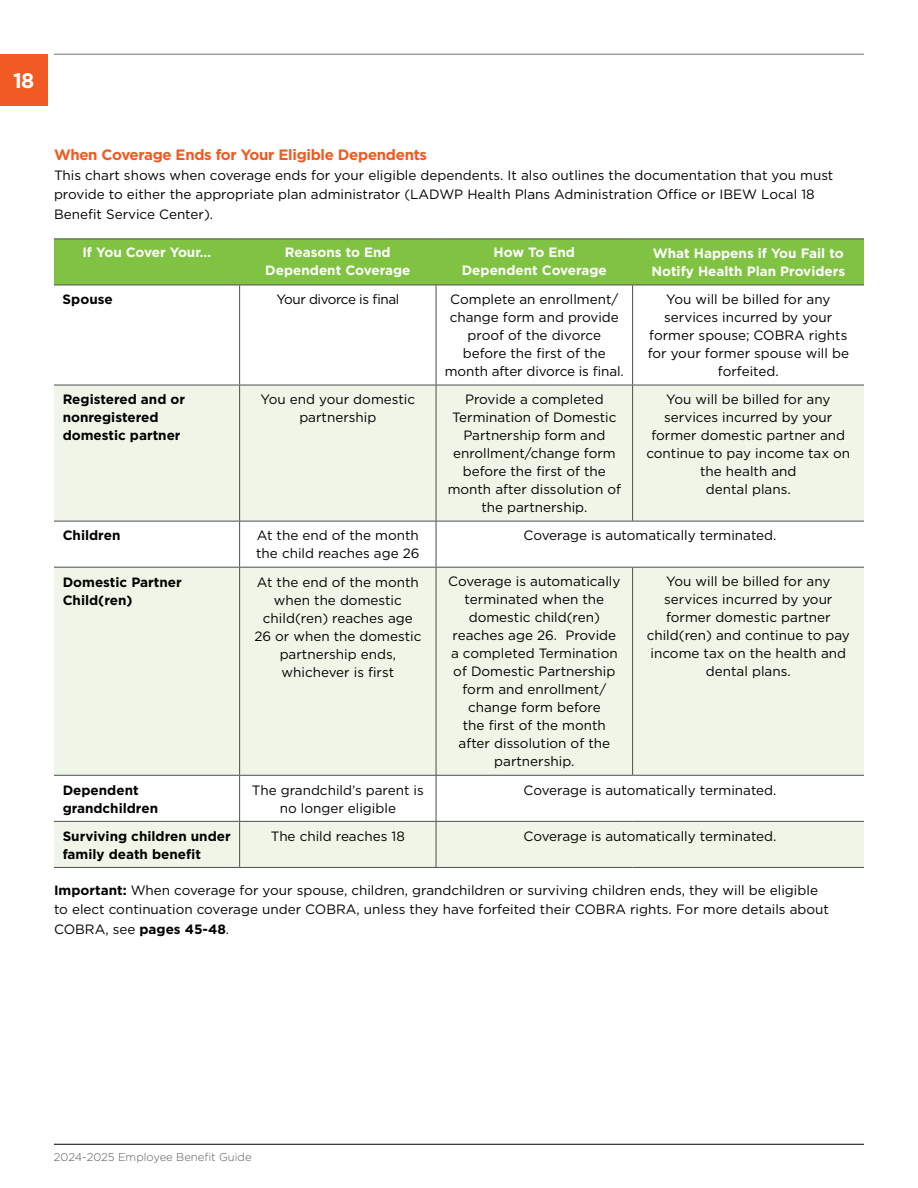
<style>
.page{position:relative;width:918px;height:1188px;background:#fff}
.page>*{position:absolute;margin:0;border:0;box-sizing:border-box;transform-origin:0 0}
.t1{font:700 21px "Gotham";color:#fff}
.t2{font:700 15px "Gotham";letter-spacing:-.02em;color:#f15a22}
.t3{font:13.5px/18px "Gotham";color:#000;text-align:center}
.t4{font:700 13.5px/18px "Gotham";color:#000}
.t5{font:700 13.5px/18px "Gotham";color:#fff;text-align:center}
.t6{font:13.5px "Gotham";letter-spacing:-.03em;color:#000}
.t7{font:300 11.25px "Gotham";color:#58595b}
.s1{font-weight:700}
</style>
<div class="page">
<hr style="left:54px;top:54px;width:810px;height:1px;background:#717073">
<hr style="left:54px;top:1144px;width:810px;height:1px;background:#000">
<div style="left:0;top:54px;width:48px;height:52px;background:#f15a22"></div>
<div style="left:54px;top:239px;width:810px;height:46px;background:#80c342"></div>
<svg style="left:54px;top:386px;width:810px;height:481px;fill:#eff6e8"></svg>
<hr style="left:54px;top:238px;width:186px;height:1px;background:#4d4d4f">
<hr style="left:240px;top:238px;width:196px;height:1px;background:#4d4d4f">
<hr style="left:436px;top:238px;width:197px;height:1px;background:#4d4d4f">
<hr style="left:633px;top:238px;width:231px;height:1px;background:#4d4d4f">
<hr style="left:54px;top:285px;width:186px;height:1px;background:#4d4d4f">
<hr style="left:240px;top:285px;width:196px;height:1px;background:#4d4d4f">
<hr style="left:239px;top:285px;width:1px;height:100px;background:#4d4d4f">
<hr style="left:436px;top:285px;width:197px;height:1px;background:#4d4d4f">
<hr style="left:436px;top:285px;width:1px;height:100px;background:#4d4d4f">
<hr style="left:633px;top:285px;width:231px;height:1px;background:#4d4d4f">
<hr style="left:632px;top:285px;width:1px;height:100px;background:#4d4d4f">
<hr style="left:54px;top:385px;width:186px;height:1px;background:#4d4d4f">
<hr style="left:240px;top:385px;width:196px;height:1px;background:#4d4d4f">
<hr style="left:239px;top:385px;width:1px;height:136px;background:#4d4d4f">
<hr style="left:436px;top:385px;width:197px;height:1px;background:#4d4d4f">
<hr style="left:436px;top:385px;width:1px;height:136px;background:#4d4d4f">
<hr style="left:633px;top:385px;width:231px;height:1px;background:#4d4d4f">
<hr style="left:632px;top:385px;width:1px;height:136px;background:#4d4d4f">
<hr style="left:54px;top:521px;width:186px;height:1px;background:#4d4d4f">
<hr style="left:240px;top:521px;width:196px;height:1px;background:#4d4d4f">
<hr style="left:239px;top:521px;width:1px;height:46px;background:#4d4d4f">
<hr style="left:436px;top:521px;width:197px;height:1px;background:#4d4d4f">
<hr style="left:436px;top:521px;width:1px;height:46px;background:#4d4d4f">
<hr style="left:633px;top:521px;width:231px;height:1px;background:#4d4d4f">
<hr style="left:54px;top:567px;width:186px;height:1px;background:#4d4d4f">
<hr style="left:240px;top:567px;width:196px;height:1px;background:#4d4d4f">
<hr style="left:239px;top:568px;width:1px;height:207px;background:#4d4d4f">
<hr style="left:436px;top:567px;width:197px;height:1px;background:#4d4d4f">
<hr style="left:436px;top:568px;width:1px;height:207px;background:#4d4d4f">
<hr style="left:633px;top:567px;width:231px;height:1px;background:#4d4d4f">
<hr style="left:632px;top:568px;width:1px;height:207px;background:#4d4d4f">
<hr style="left:54px;top:775px;width:186px;height:1px;background:#4d4d4f">
<hr style="left:240px;top:775px;width:196px;height:1px;background:#4d4d4f">
<hr style="left:239px;top:776px;width:1px;height:45px;background:#4d4d4f">
<hr style="left:436px;top:775px;width:197px;height:1px;background:#4d4d4f">
<hr style="left:436px;top:776px;width:1px;height:45px;background:#4d4d4f">
<hr style="left:633px;top:775px;width:231px;height:1px;background:#4d4d4f">
<hr style="left:54px;top:821px;width:186px;height:1px;background:#4d4d4f">
<hr style="left:240px;top:821px;width:196px;height:1px;background:#4d4d4f">
<hr style="left:239px;top:822px;width:1px;height:45px;background:#4d4d4f">
<hr style="left:436px;top:821px;width:197px;height:1px;background:#4d4d4f">
<hr style="left:436px;top:822px;width:1px;height:45px;background:#4d4d4f">
<hr style="left:633px;top:821px;width:231px;height:1px;background:#4d4d4f">
<hr style="left:54px;top:867px;width:186px;height:1px;background:#4d4d4f">
<hr style="left:240px;top:867px;width:196px;height:1px;background:#4d4d4f">
<hr style="left:436px;top:867px;width:197px;height:1px;background:#4d4d4f">
<hr style="left:633px;top:867px;width:231px;height:1px;background:#4d4d4f">
<h1 class="t1" style="left:13px;top:67px;width:23px">18</h1>
<p class="t2" style="left:54px;top:145px;width:375px">When Coverage Ends for Your Eligible Dependents</p>
<p class="t3" style="left:54px;top:165px;width:781px;line-height:19.5px;text-align:left">This chart shows when coverage ends for your eligible dependents. It also outlines the documentation that you must provide to either the appropriate plan administrator (LADWP Health Plans Administration Office or IBEW Local 18<br>Benefit Service Center).</p>
<p class="t5" style="left:82px;top:244px;width:130px">If You Cover Your…</p>
<p class="t5" style="left:265px;top:244px;width:147px">Reasons to End<br>Dependent Coverage</p>
<p class="t5" style="left:462px;top:244px;width:147px">How To End<br>Dependent Coverage</p>
<p class="t5" style="left:651px;top:244px;width:195px;text-align:left">What Happens if You Fail to<br>Notify Health Plan Providers</p>
<p class="t4" style="left:63px;top:291px;width:52px">Spouse</p>
<p class="t6" style="left:276px;top:291px;width:125px">Your divorce is final</p>
<p class="t3" style="left:445px;top:290px;width:180px">Complete an enrollment/ change form and provide proof of the divorce before the first of the month after divorce is final.</p>
<p class="t3" style="left:648px;top:290px;width:203px">You will be billed for any services incurred by your former spouse; COBRA rights for your former spouse will be forfeited.</p>
<p class="t4" style="left:63px;top:391px;width:124px">Registered and or nonregistered domestic partner</p>
<p class="t3" style="left:261px;top:390px;width:156px">You end your domestic partnership</p>
<p class="t3" style="left:448px;top:390px;width:175px">Provide a completed<br>Termination of Domestic<br>Partnership form and enrollment/change form before the first of the month after dissolution of the partnership.</p>
<p class="t3" style="left:646px;top:390px;width:205px">You will be billed for any services incurred by your former domestic partner and continue to pay income tax on the health and<br>dental plans.</p>
<p class="t4" style="left:63px;top:527px;width:59px">Children</p>
<p class="t3" style="left:256px;top:526px;width:165px;text-align:left">At the end of the month the child reaches age 26</p>
<p class="t3" style="left:524px;top:526px;width:254px">Coverage is automatically terminated.</p>
<p class="t4" style="left:63px;top:573px;width:121px">Domestic Partner<br>Child(ren)</p>
<p class="t3" style="left:254px;top:572px;width:169px">At the end of the month when the domestic child(ren) reaches age<br>26 or when the domestic partnership ends, whichever is first</p>
<p class="t3" style="left:448px;top:572px;width:174px">Coverage is automatically terminated when the domestic child(ren) reaches age 26. Provide a completed Termination of Domestic Partnership form and enrollment/ change form before<br>the first of the month after dissolution of the partnership.</p>
<p class="t3" style="left:647px;top:572px;width:205px">You will be billed for any services incurred by your former domestic partner child(ren) and continue to pay income tax on the health and dental plans.</p>
<p class="t4" style="left:63px;top:781px;width:97px">Dependent grandchildren</p>
<p class="t3" style="left:252px;top:780px;width:173px">The grandchild’s parent is no longer eligible</p>
<p class="t3" style="left:524px;top:780px;width:254px">Coverage is automatically terminated.</p>
<p class="t4" style="left:63px;top:827px;width:170px">Surviving children under family death benefit</p>
<p class="t3" style="left:271px;top:827px;width:136px">The child reaches 18</p>
<p class="t3" style="left:524px;top:827px;width:254px">Coverage is automatically terminated.</p>
<p class="t3" style="left:54px;top:880px;width:777px;line-height:19.5px;text-align:left"><span class="s1">Important:</span> When coverage for your spouse, children, grandchildren or surviving children ends, they will be eligible to elect continuation coverage under COBRA, unless they have forfeited their COBRA rights. For more details about<br>COBRA, see <span class="s1">pages 45-48</span>.</p>
<p class="t7" style="left:54px;top:1150px;width:199px">2024-2025 Employee Benefit Guide</p>
</div>
